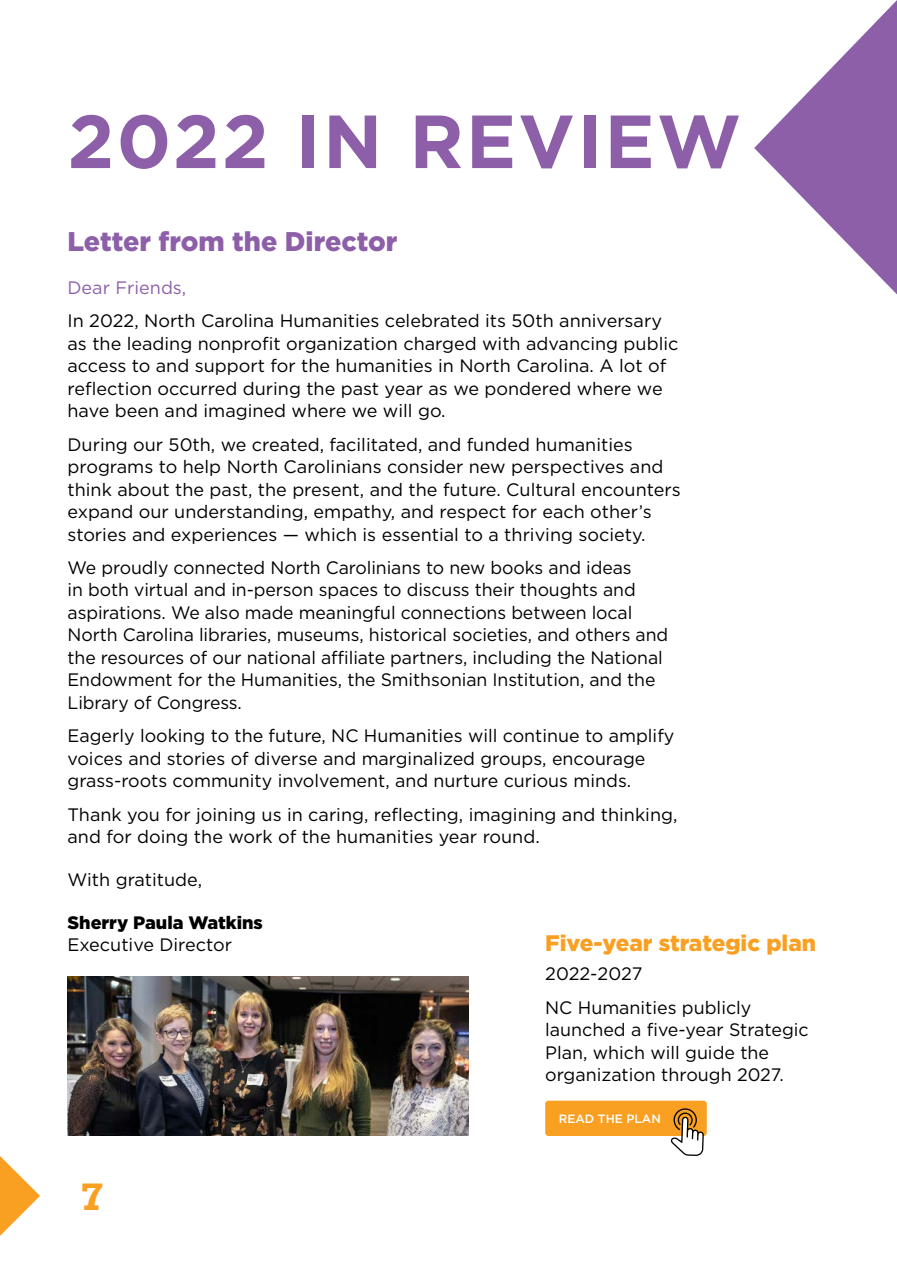
<style>
.page{position:relative;width:897px;height:1264px;background:#fff}
.page>*{position:absolute;margin:0;border:0;box-sizing:border-box;transform-origin:0 0}
.t1{font:700 75px "Gotham";letter-spacing:.03em;color:#8d5fa8}
.t2{font:700 36px "Rockwell";color:#f9a022}
.t3{font:900 27px "Gotham";color:#8d5fa8}
.t4{font:900 22.5px "Gotham";color:#f9a022}
.t5{font:18px/22.5px "Gotham";color:#000}
.t6{font:900 18px "Gotham";color:#000}
.t7{font:18px "Gotham";color:#8d5fa8}
.t8{font:500 12px "Gotham";color:#fff}
</style>
<div class="page">
<svg style="left:0;top:1156px;width:40px;height:80px"></svg>
<div style="left:545px;top:1100px;width:161px;height:36px;background:#f9a022;border-radius:3px"></div>
<svg style="left:754px;top:1px;width:142px;height:293px"></svg>
<svg style="left:670px;top:1108px;width:33px;height:48px"></svg>
<img style="left:68px;top:976px;width:400px;height:160px">
<h1 class="t1" style="left:68px;top:92px;width:675px">2022 IN REVIEW</h1>
<h3 class="t3" style="left:68px;top:223px;width:331px">Letter from the Director</h3>
<p class="t7" style="left:68px;top:276px;width:120px">Dear Friends,</p>
<p class="t5" style="left:68px;top:309px;width:612px">In 2022, North Carolina Humanities celebrated its 50th anniversary as the leading nonprofit organization charged with advancing public access to and support for the humanities in North Carolina. A lot of reflection occurred during the past year as we pondered where we have been and imagined where we will go.</p>
<p class="t5" style="left:68px;top:432px;width:614px">During our 50th, we created, facilitated, and funded humanities programs to help North Carolinians consider new perspectives and think about the past, the present, and the future. Cultural encounters expand our understanding, empathy, and respect for each other’s stories and experiences — which is essential to a thriving society.</p>
<p class="t5" style="left:68px;top:556px;width:602px">We proudly connected North Carolinians to new books and ideas<br>in both virtual and in-person spaces to discuss their thoughts and aspirations. We also made meaningful connections between local North Carolina libraries, museums, historical societies, and others and the resources of our national affiliate partners, including the National Endowment for the Humanities, the Smithsonian Institution, and the Library of Congress.</p>
<p class="t5" style="left:68px;top:724px;width:608px">Eagerly looking to the future, NC Humanities will continue to amplify voices and stories of diverse and marginalized groups, encourage grass-roots community involvement, and nurture curious minds.</p>
<p class="t5" style="left:68px;top:802px;width:611px">Thank you for joining us in caring, reflecting, imagining and thinking, and for doing the work of the humanities year round.</p>
<p class="t5" style="left:68px;top:868px;width:136px">With gratitude,</p>
<p class="t6" style="left:68px;top:910px;width:197px">Sherry Paula Watkins</p>
<p class="t5" style="left:68px;top:933px;width:166px">Executive Director</p>
<p class="t4" style="left:545px;top:927px;width:272px">Five-year strategic plan</p>
<p class="t5" style="left:545px;top:957px;width:208px;line-height:33.3px">2022-2027<br>NC Humanities publicly</p>
<p class="t5" style="left:545px;top:1018px;width:265px">launched a five-year Strategic<br>Plan, which will guide the organization through 2027.</p>
<h2 class="t2" style="left:81px;top:1173px;width:24px">7</h2>
<p class="t8" style="left:558px;top:1111px;width:104px">READ THE PLAN</p>
</div>
